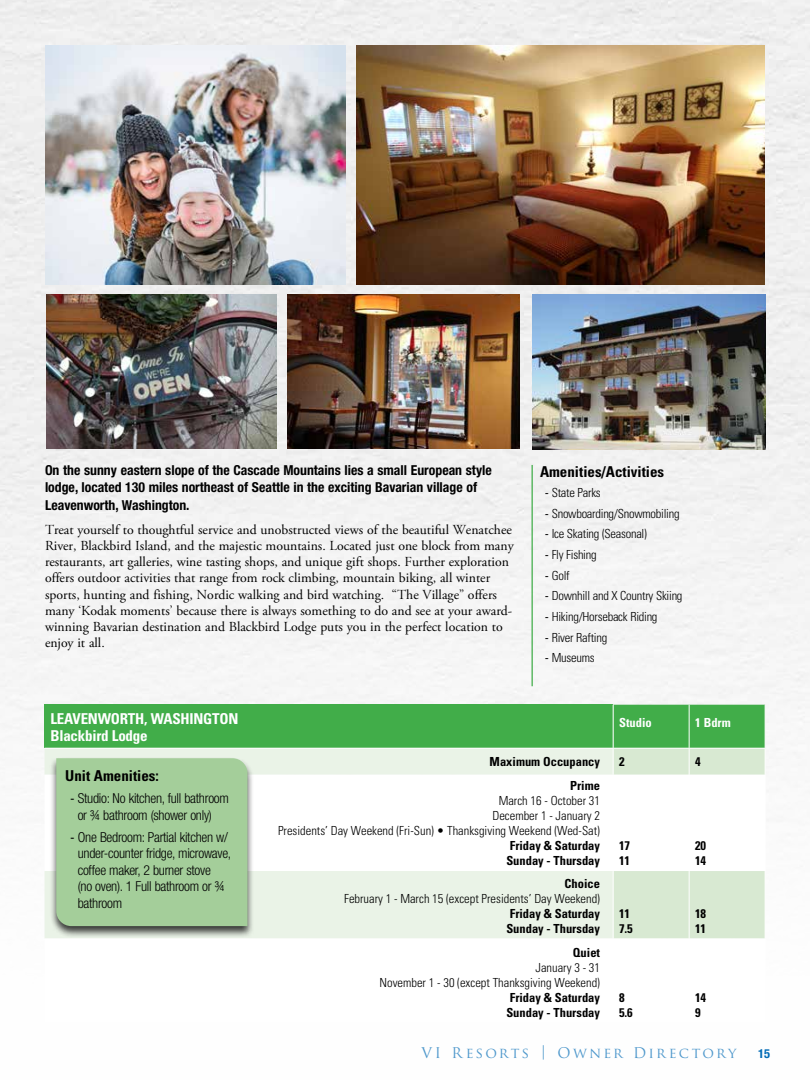
<style>
.page{position:relative;width:810px;height:1080px;background:#fff}
.page>*{position:absolute;margin:0;border:0;box-sizing:border-box;transform-origin:0 0}
.t1{font:700 condensed 15px/17.5px "Univers";letter-spacing:-.015em;color:#fff}
.t2{font:700 condensed 15px "Univers";color:#000}
.t3{font:14.38px "Trajan Pro";letter-spacing:.155em;color:#036cb6}
.t4{font:13.75px/16.2px "Adobe Garamond Pro";color:#000}
.t5{font:300 condensed 13.75px/16.5px "Helvetica Neue";letter-spacing:-.02em;color:#000}
.t6{font:700 condensed 13.75px/17.5px "Helvetica Neue LT Std";color:#000}
.t7{font:300 condensed 12.5px/15px "Univers";color:#000;text-align:right}
.t8{font:700 condensed 12.5px/15px "Univers";color:#000}
.t9{font:300 condensed 12.5px "Univers";letter-spacing:-.02em;color:#000}
.t10{font:700 condensed 12.5px "Univers";color:#fff}
.t11{font:700 condensed 12.5px "Helvetica Neue LT Std";color:#036cb6}
.s1{font-weight:400}
.s2{font-family:"Univers";font-weight:400}
</style>
<div class="page">
<div style="left:1px;top:0;width:809px;height:938px;background:#f3f3f3"></div>
<div style="left:45px;top:705px;width:568px;height:43px;background:#41ad49"></div>
<div style="left:45px;top:749px;width:568px;height:26px;background:#eaf3e7"></div>
<svg style="left:45px;top:775px;width:568px;height:163px"></svg>
<svg style="left:613px;top:705px;width:153px;height:234px"></svg>
<hr style="left:765px;top:775px;width:1px;height:96px;background:#fff">
<hr style="left:765px;top:871px;width:1px;height:68px;background:#fff">
<hr style="left:689px;top:705px;width:1px;height:43px;background:#fff">
<hr style="left:45px;top:748px;width:568px;height:1px;background:#fff">
<hr style="left:613px;top:705px;width:1px;height:43px;background:#fff">
<hr style="left:765px;top:705px;width:1px;height:43px;background:#fff">
<hr style="left:613px;top:748px;width:76px;height:1px;background:#fff">
<hr style="left:689px;top:748px;width:76px;height:1px;background:#fff">
<hr style="left:613px;top:775px;width:1px;height:96px;background:#fff">
<hr style="left:613px;top:871px;width:1px;height:68px;background:#fff">
<img style="left:0;top:0;width:1px;height:1080px">
<img style="left:356px;top:45px;width:409px;height:240px">
<img style="left:45px;top:45px;width:301px;height:240px">
<img style="left:46px;top:295px;width:230px;height:154px">
<img style="left:533px;top:295px;width:232px;height:154px">
<img style="left:288px;top:295px;width:232px;height:154px">
<hr style="left:532px;top:465px;width:1px;height:221px;background:#41ad49">
<div style="left:49px;top:757px;width:205px;height:182px;background:#000;opacity:.75"></div>
<div style="left:56px;top:758px;width:191px;height:168px;background:#a4ce9a"></div>
<p class="t6" style="left:45px;top:461px;width:448px">On the sunny eastern slope of the Cascade Mountains lies a small European style lodge, located 130 miles northeast of Seattle in the exciting Bavarian village of<br>Leavenworth, Washington.</p>
<p class="t4" style="left:45px;top:522px;width:470px">Treat yourself to thoughtful service and unobstructed views of the beautiful Wenatchee River, Blackbird Island, and the majestic mountains. Located just one block from many restaurants, art galleries, wine tasting shops, and unique gift shops. Further exploration offers outdoor activities that range from rock climbing, mountain biking, all winter sports, hunting and fishing, Nordic walking and bird watching. “The Village” offers many ‘Kodak moments’ because there is always something to do and see at your award&shy;winning Bavarian destination and Blackbird Lodge puts you in the perfect location to enjoy it all.</p>
<p class="t2" style="left:540px;top:462px;width:126px">Amenities/Activities</p>
<p class="t9" style="left:545px;top:485px;width:57px"><span class="s1">-</span> State Parks</p>
<p class="t9" style="left:545px;top:506px;width:136px"><span class="s1">-</span> Snowboarding/Snowmobiling</p>
<p class="t9" style="left:545px;top:527px;width:103px"><span class="s1">-</span> Ice Skating (Seasonal)</p>
<p class="t9" style="left:545px;top:547px;width:53px"><span class="s1">-</span> Fly Fishing</p>
<p class="t7" style="left:545px;top:568px;width:26px"><span class="s1">-</span> Golf</p>
<p class="t9" style="left:545px;top:588px;width:139px"><span class="s1">-</span> Downhill and X Country Skiing</p>
<p class="t9" style="left:545px;top:609px;width:114px"><span class="s1">-</span> Hiking/Horseback Riding</p>
<p class="t9" style="left:545px;top:630px;width:64px"><span class="s1">-</span> River Rafting</p>
<p class="t9" style="left:545px;top:650px;width:51px"><span class="s1">-</span> Museums</p>
<p class="t1" style="left:50px;top:709px;width:189px">LEAVENWORTH, WASHINGTON<br>Blackbird Lodge</p>
<p class="t10" style="left:619px;top:715px;width:34px">Studio</p>
<p class="t10" style="left:695px;top:715px;width:37px">1 Bdrm</p>
<p class="t8" style="left:490px;top:754px;width:112px">Maximum Occupancy</p>
<p class="t8" style="left:619px;top:754px;width:7px">2</p>
<p class="t8" style="left:695px;top:754px;width:7px">4</p>
<p class="t8" style="left:570px;top:778px;width:31px">Prime</p>
<p class="t7" style="left:278px;top:793px;width:324px">March 16 - October 31<br>December 1 - January 2<br>Presidents’ Day Weekend (Fri-Sun) • Thanksgiving Weekend (Wed-Sat)</p>
<p class="t8" style="left:506px;top:838px;width:95px">Friday &amp; Saturday<br>Sunday - Thursday</p>
<p class="t8" style="left:619px;top:838px;width:12px">17<br>11</p>
<p class="t8" style="left:695px;top:838px;width:12px">20<br>14</p>
<p class="t8" style="left:565px;top:875px;width:37px">Choice</p>
<p class="t7" style="left:344px;top:891px;width:257px">February 1 - March 15 (except Presidents’ Day Weekend)</p>
<p class="t8" style="left:506px;top:905px;width:95px">Friday &amp; Saturday<br>Sunday - Thursday</p>
<p class="t8" style="left:619px;top:905px;width:15px">11<br>7.5</p>
<p class="t8" style="left:695px;top:905px;width:12px">18<br>11</p>
<p class="t8" style="left:573px;top:945px;width:29px">Quiet</p>
<p class="t7" style="left:380px;top:960px;width:222px">January 3 - 31<br>November 1 - 30 (except Thanksgiving Weekend)</p>
<p class="t8" style="left:506px;top:990px;width:95px">Friday &amp; Saturday<br>Sunday - Thursday</p>
<p class="t8" style="left:619px;top:990px;width:15px">8<br>5.6</p>
<p class="t8" style="left:695px;top:990px;width:12px">14<br>9</p>
<p class="t2" style="left:65px;top:767px;width:95px">Unit Amenities:</p>
<p class="t5" style="left:78px;top:790px;width:153px;text-indent:-7px"><span class="s2">-</span> Studio: No kitchen, full bathroom or ¾ bathroom (shower only)</p>
<p class="t5" style="left:78px;top:829px;width:155px;text-indent:-7px"><span class="s2">-</span> One Bedroom: Partial kitchen w/ under-counter fridge, microwave, coffee maker, 2 burner stove<br>(no oven). 1 Full bathroom or ¾ bathroom</p>
<p class="t3" style="left:421px;top:1044px;width:316px">VI Resorts | Owner Directory</p>
<p class="t11" style="left:758px;top:1046px;width:13px">15</p>
</div>
